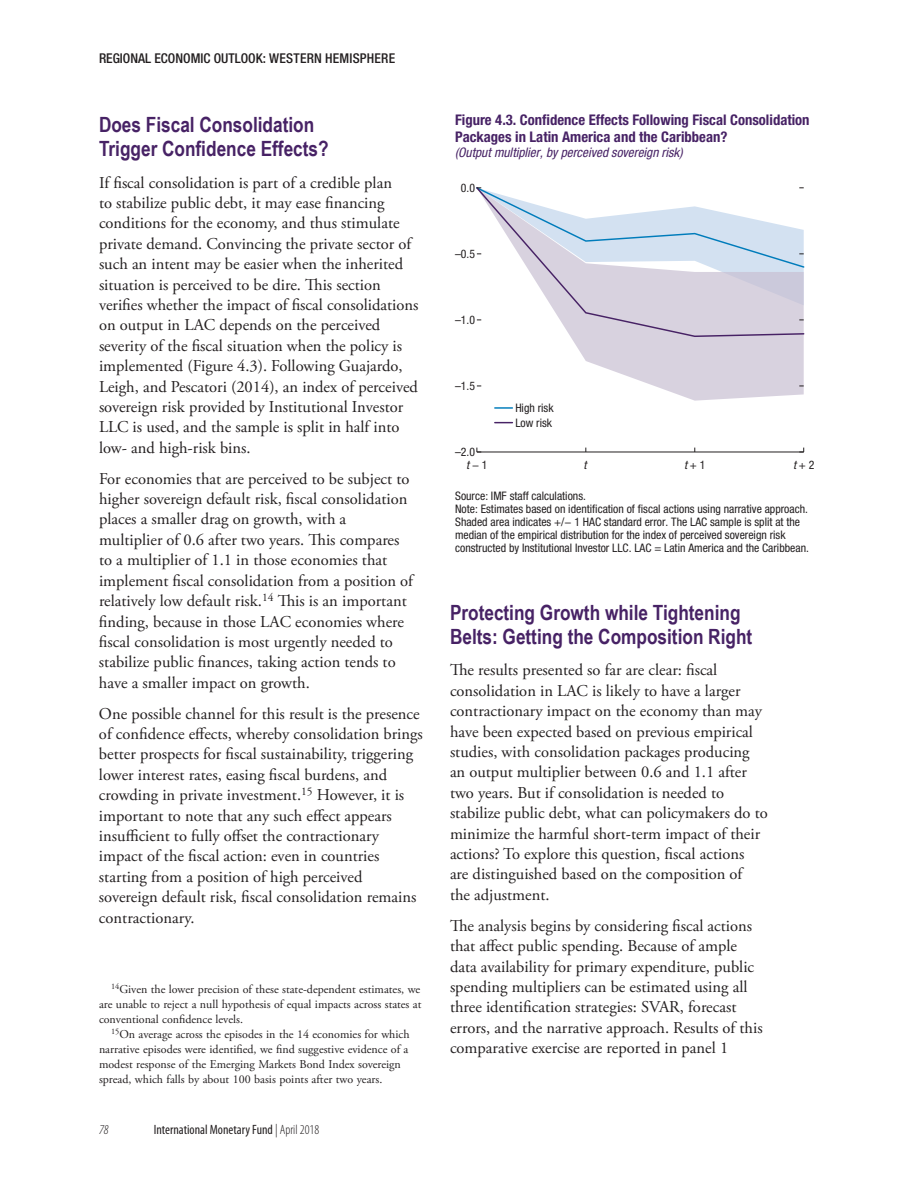
<style>
.page{position:relative;width:918px;height:1188px;background:#fff}
.page>*{position:absolute;margin:0;border:0;box-sizing:border-box;transform-origin:0 0}
.t1{font:700 21px/24px "Arial Narrow";color:#472265}
.t2{font:16.5px/20.4px "Adobe Garamond Pro";color:#231f20}
.t3{font:700 condensed 14.7px/17.5px "Helvetica Neue LT Std";color:#472265}
.t4{font:500 condensed 13.5px "Helvetica Neue LT Std";color:#231f20}
.t5{font:condensed 13.5px "Myriad Pro";color:#231f20}
.t6{font:italic 300 condensed 13.5px "Myriad Pro";color:#231f20}
.t7{font:italic condensed 13.2px "Helvetica Neue LT Std";color:#472265}
.t8{font:12px/15px "Adobe Garamond Pro";color:#231f20;text-align:justify}
.t9{font:condensed 11.7px/13.2px "Helvetica Neue LT Std";color:#231f20}
.t10{font:italic condensed 11.7px "Helvetica Neue LT Std";color:#231f20}
.s1{font-weight:300}
.s2{font-style:italic}
</style>
<div class="page">
<svg style="left:477px;top:338px;width:327px;height:63px;fill:#d8d2df"></svg>
<svg style="left:476px;top:305px;width:329px;height:33px"></svg>
<hr style="left:477px;top:452px;width:327px;height:1px;background:#231f20">
<svg style="left:476px;top:187px;width:329px;height:118px"></svg>
<svg style="left:799px;top:448px;width:5px;height:5px"></svg>
<svg style="left:495px;top:407px;width:17px;height:2px"></svg>
<svg style="left:495px;top:422px;width:17px;height:1px"></svg>
<p class="t4" style="left:99px;top:50px;width:203px">REGIONAL ECONOMIC OUTLOOK: WESTERN</p>
<p class="t4" style="left:325px;top:50px;width:50px">HEMISPHERE</p>
<p class="t1" style="left:99px;top:112px;width:231px">Does Fiscal Consolidation<br>Trigger Confidence Effects?</p>
<p class="t2" style="left:99px;top:173px;width:321px">If fiscal consolidation is part of a credible plan<br>to stabilize public debt, it may ease financing conditions for the economy, and thus stimulate private demand. Convincing the private sector of such an intent may be easier when the inherited situation is perceived to be dire. This section verifies whether the impact of fiscal consolidations on output in LAC depends on the perceived severity of the fiscal situation when the policy is implemented (Figure 4.3). Following Guajardo, Leigh, and Pescatori (2014), an index of perceived sovereign risk provided by Institutional Investor LLC is used, and the sample is split in half into low- and high-risk bins.</p>
<p class="t2" style="left:99px;top:469px;width:316px">For economies that are perceived to be subject to higher sovereign default risk, fiscal consolidation places a smaller drag on growth, with a multiplier of 0.6 after two years. This compares to a multiplier of 1.1 in those economies that implement fiscal consolidation from a position of relatively low default risk.<sup>14</sup> This is an important finding, because in those LAC economies where fiscal consolidation is most urgently needed to stabilize public finances, taking action tends to have a smaller impact on growth.</p>
<p class="t2" style="left:99px;top:704px;width:325px">One possible channel for this result is the presence of confidence effects, whereby consolidation brings better prospects for fiscal sustainability, triggering lower interest rates, easing fiscal burdens, and crowding in private investment.<sup>15</sup> However, it is important to note that any such effect appears insufficient to fully offset the contractionary impact of the fiscal action: even in countries starting from a position of high perceived sovereign default risk, fiscal consolidation remains contractionary.</p>
<p class="t8" style="left:99px;top:982px;width:324px;text-indent:12px"><sup>14</sup>Given the lower precision of these state-dependent estimates, we are unable to reject a null hypothesis of equal impacts across states at conventional confidence levels.</p>
<p class="t8" style="left:99px;top:1027px;width:312px;text-align:left;text-indent:12px"><sup>15</sup>On average across the episodes in the 14 economies for which narrative episodes were identified, we find suggestive evidence of a modest response of the Emerging Markets Bond Index sovereign spread, which falls by about 100 basis points after two years.</p>
<p class="t6" style="left:99px;top:1122px;width:11px">78</p>
<p class="t5" style="left:154px;top:1122px;width:167px">International Monetary Fund <span class="s1">| April 2018</span></p>
<p class="t3" style="left:455px;top:111px;width:356px">Figure 4.3. Confidence Effects Following Fiscal Consolidation<br>Packages in Latin America and the Caribbean?</p>
<p class="t7" style="left:455px;top:145px;width:229px">(Output multiplier, by perceived sovereign risk)</p>
<p class="t9" style="left:461px;top:181px;width:16px">0.0</p>
<p class="t9" style="left:455px;top:247px;width:21px">–0.5</p>
<p class="t9" style="left:455px;top:313px;width:21px">–1.0</p>
<p class="t9" style="left:455px;top:379px;width:21px">–1.5</p>
<p class="t9" style="left:455px;top:445px;width:21px">–2.0</p>
<p class="t9" style="left:515px;top:400px;width:40px;line-height:14.7px">High risk<br>Low risk</p>
<p class="t9" style="left:466px;top:458px;width:23px"><span class="s2">t</span>− 1</p>
<p class="t10" style="left:584px;top:458px;width:5px">t</p>
<p class="t9" style="left:684px;top:458px;width:23px"><span class="s2">t</span> + 1</p>
<p class="t9" style="left:793px;top:458px;width:23px"><span class="s2">t</span> + 2</p>
<p class="t9" style="left:455px;top:489px;width:355px">Source: IMF staff calculations.<br>Note: Estimates based on identification of fiscal actions using narrative approach.<br>Shaded area indicates +/− 1 HAC standard error. The LAC sample is split at the median of the empirical distribution for the index of perceived sovereign risk constructed by Institutional Investor LLC. LAC = Latin America and the Caribbean.</p>
<p class="t1" style="left:450px;top:599px;width:304px">Protecting Growth while Tightening<br>Belts: Getting the Composition Right</p>
<p class="t2" style="left:450px;top:661px;width:319px">The results presented so far are clear: fiscal consolidation in LAC is likely to have a larger contractionary impact on the economy than may have been expected based on previous empirical studies, with consolidation packages producing an output multiplier between 0.6 and 1.1 after two years. But if consolidation is needed to stabilize public debt, what can policymakers do to minimize the harmful short-term impact of their actions? To explore this question, fiscal actions<br>are distinguished based on the composition of<br>the adjustment.</p>
<p class="t2" style="left:450px;top:916px;width:314px">The analysis begins by considering fiscal actions that affect public spending. Because of ample data availability for primary expenditure, public spending multipliers can be estimated using all three identification strategies: SVAR, forecast errors, and the narrative approach. Results of this comparative exercise are reported in panel 1</p>
</div>
